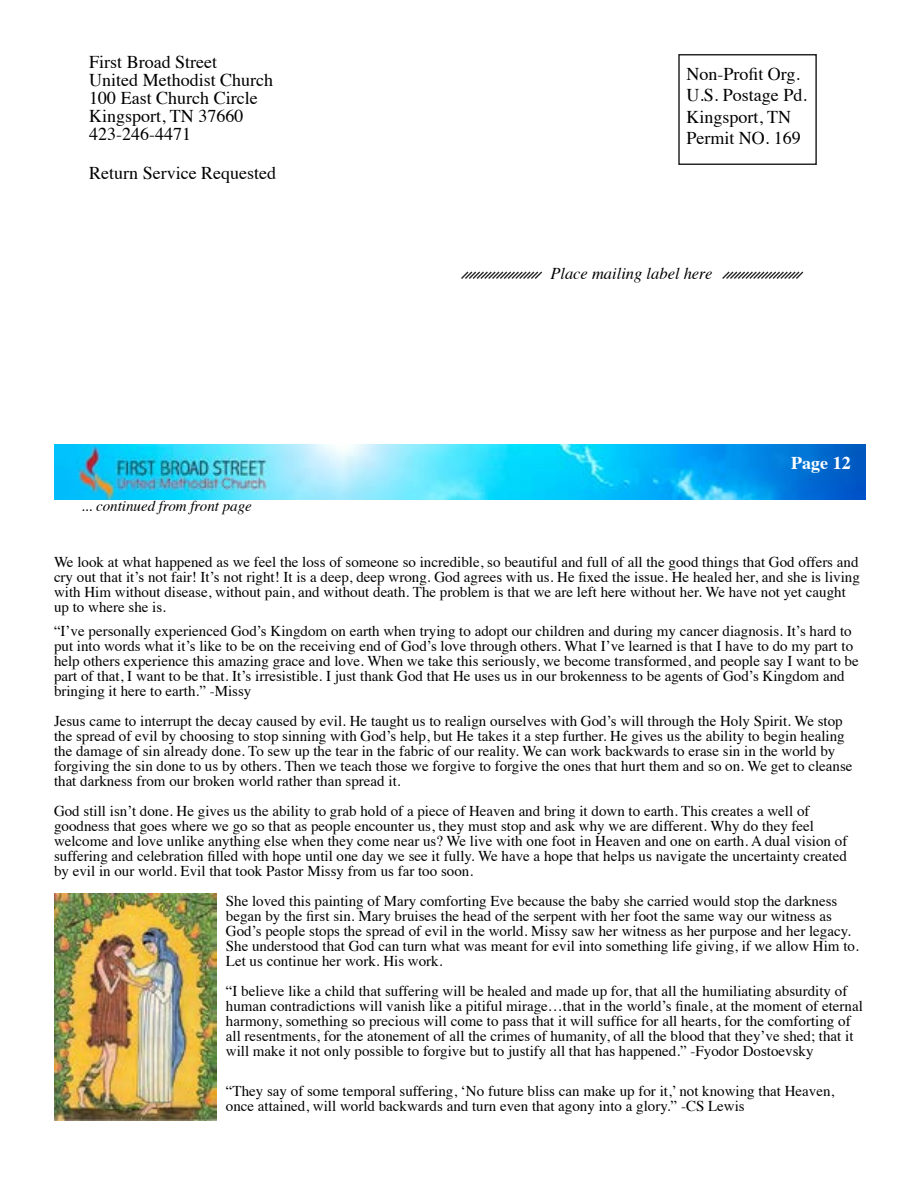
<style>
.page{position:relative;width:918px;height:1188px;background:#fff}
.page>*{position:absolute;margin:0;border:0;box-sizing:border-box;transform-origin:0 0}
.t1{font:18px/18px "Times";color:#000}
.t2{font:700 18px "Times";color:#fff}
.t3{font:italic 16.5px "Times";color:#000}
.t4{font:15px/15px "Times";color:#000}
.t5{font:italic 15px "Times";color:#000}
</style>
<div class="page">
<img style="left:54px;top:444px;width:812px;height:56px">
<div style="left:678px;top:54px;width:139px;height:111px;border:2px solid #282829"></div>
<svg style="left:461px;top:271px;width:81px;height:8px"></svg>
<svg style="left:722px;top:271px;width:82px;height:8px"></svg>
<img style="left:54px;top:894px;width:163px;height:227px">
<p class="t1" style="left:89px;top:51px;width:185px">First Broad Street<br>United Methodist Church<br>100 East Church Circle<br>Kingsport, TN 37660<br>423-246-4471</p>
<p class="t1" style="left:89px;top:163px;width:188px">Return Service Requested</p>
<p class="t5" style="left:81px;top:493px;width:172px">... continued from front page</p>
<p class="t1" style="left:686px;top:61px;width:122px;line-height:21.6px">Non-Profit Org.<br>U.S. Postage Pd.<br>Kingsport, TN<br>Permit NO. 169</p>
<p class="t3" style="left:550px;top:259px;width:164px">Place mailing label here</p>
<p class="t2" style="left:791px;top:446px;width:61px">Page 12</p>
<p class="t4" style="left:54px;top:553px;width:807px">We look at what happened as we feel the loss of someone so incredible, so beautiful and full of all the good things that God offers and cry out that it’s not fair! It’s not right! It is a deep, deep wrong. God agrees with us. He fixed the issue. He healed her, and she is living with Him without disease, without pain, and without death. The problem is that we are left here without her. We have not yet caught up to where she is.</p>
<p class="t4" style="left:54px;top:622px;width:806px">“I’ve personally experienced God’s Kingdom on earth when trying to adopt our children and during my cancer diagnosis. It’s hard to put into words what it’s like to be on the receiving end of God’s love through others. What I’ve learned is that I have to do my part to help others experience this amazing grace and love. When we take this seriously, we become transformed, and people say I want to be part of that, I want to be that. It’s irresistible. I just thank God that He uses us in our brokenness to be agents of God’s Kingdom and bringing it here to earth.” -Missy</p>
<p class="t4" style="left:54px;top:712px;width:800px">Jesus came to interrupt the decay caused by evil. He taught us to realign ourselves with God’s will through the Holy Spirit. We stop the spread of evil by choosing to stop sinning with God’s help, but He takes it a step further. He gives us the ability to begin healing the damage of sin already done. To sew up the tear in the fabric of our reality. We can work backwards to erase sin in the world by forgiving the sin done to us by others. Then we teach those we forgive to forgive the ones that hurt them and so on. We get to cleanse that darkness from our broken world rather than spread it.</p>
<p class="t4" style="left:54px;top:802px;width:795px">God still isn’t done. He gives us the ability to grab hold of a piece of Heaven and bring it down to earth. This creates a well of goodness that goes where we go so that as people encounter us, they must stop and ask why we are different. Why do they feel welcome and love unlike anything else when they come near us? We live with one foot in Heaven and one on earth. A dual vision of suffering and celebration filled with hope until one day we see it fully. We have a hope that helps us navigate the uncertainty created by evil in our world. Evil that took Pastor Missy from us far too soon.</p>
<p class="t4" style="left:226px;top:892px;width:634px">She loved this painting of Mary comforting Eve because the baby she carried would stop the darkness began by the first sin. Mary bruises the head of the serpent with her foot the same way our witness as God’s people stops the spread of evil in the world. Missy saw her witness as her purpose and her legacy.<br>She understood that God can turn what was meant for evil into something life giving, if we allow Him to.<br>Let us continue her work. His work.</p>
<p class="t4" style="left:226px;top:982px;width:638px">“I believe like a child that suffering will be healed and made up for, that all the humiliating absurdity of human contradictions will vanish like a pitiful mirage…that in the world’s finale, at the moment of eternal harmony, something so precious will come to pass that it will suffice for all hearts, for the comforting of all resentments, for the atonement of all the crimes of humanity, of all the blood that they’ve shed; that it will make it not only possible to forgive but to justify all that has happened.” -Fyodor Dostoevsky</p>
<p class="t4" style="left:226px;top:1082px;width:610px">“They say of some temporal suffering, ‘No future bliss can make up for it,’ not knowing that Heaven, once attained, will world backwards and turn even that agony into a glory.” -CS Lewis</p>
</div>
